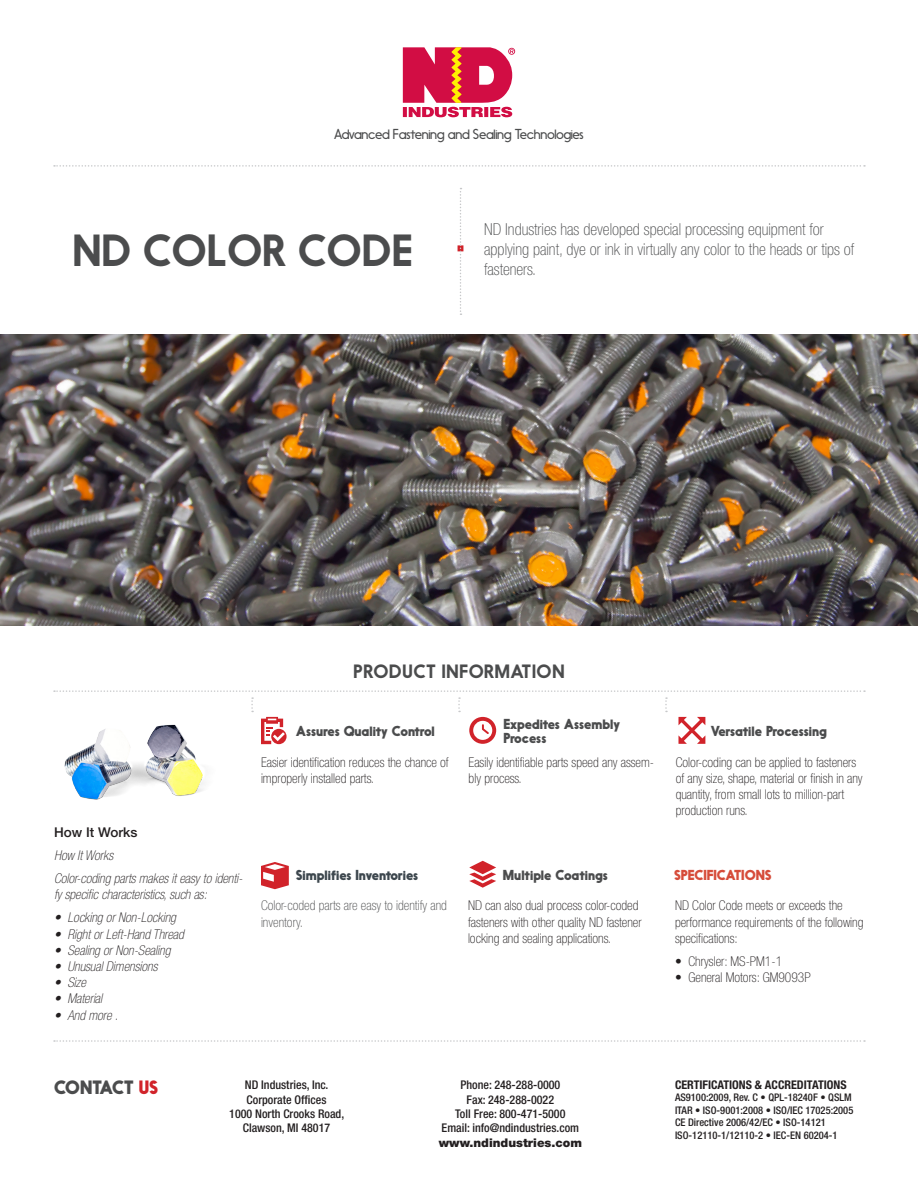
<style>
.page{position:relative;width:918px;height:1188px;background:#fff}
.page>*{position:absolute;margin:0;border:0;box-sizing:border-box;transform-origin:0 0}
.t1{font:42px "Nanami";letter-spacing:-.025em;color:#4b4c4d}
.t2{font:18px "Nanami";color:#4b4c4d}
.t3{font:900 18px "Nanami";letter-spacing:-.005em;color:#4b4c4d}
.t4{font:100 condensed 16.5px/19.8px "Helvetica Neue LT Pro";color:#4b4c4d}
.t5{font:100 condensed 13.5px/16.2px "Helvetica Neue LT Pro";color:#231f20}
.t6{font:italic 100 condensed 13.5px/16.2px "Helvetica Neue LT Pro";color:#231f20}
.t7{font:900 13.5px/13.5px "Nanami";letter-spacing:-.01em;color:#4b4c4d}
.t8{font:100 condensed 13.5px/16.2px "Helvetica Neue LT Pro";color:#4b4c4d}
.t9{font:300 13.5px "Nanami";letter-spacing:-.025em;color:#4b4c4d}
.t10{font:900 13.5px "Nanami";letter-spacing:-.005em;color:#3d474e}
.t11{font:900 13.5px "Nanami";color:#d64c3a}
.t12{font:500 13.5px "Helvetica Neue LT Pro";color:#231f20}
.t13{font:500 condensed 12px "Helvetica Neue LT Pro";color:#231f20}
.t14{font:700 condensed 12px "Helvetica Neue LT Pro";color:#231f20}
.t15{font:900 12px "Helvetica Neue LT Pro";color:#231f20}
.t16{font:500 condensed 10.5px "Helvetica Neue LT Pro";color:#231f20}
.s1{color:#d1232a}
</style>
<div class="page">
<svg style="left:403px;top:47px;width:112px;height:70px"></svg>
<svg style="left:54px;top:1040px;width:811px;height:2px"></svg>
<svg style="left:54px;top:165px;width:811px;height:2px"></svg>
<svg style="left:458px;top:188px;width:5px;height:127px"></svg>
<img style="left:0;top:335px;width:918px;height:291px">
<img style="left:64px;top:744px;width:140px;height:56px">
<svg style="left:54px;top:690px;width:811px;height:54px"></svg>
<svg style="left:261px;top:862px;width:28px;height:27px"></svg>
<svg style="left:469px;top:861px;width:27px;height:27px"></svg>
<p class="t9" style="left:334px;top:126px;width:251px">Advanced Fastening and Sealing Technologies</p>
<p class="t1" style="left:72px;top:225px;width:343px">ND COLOR CODE</p>
<p class="t4" style="left:484px;top:220px;width:372px">ND Industries has developed special processing equipment for applying paint, dye or ink in virtually any color to the heads or tips of fasteners.</p>
<p class="t2" style="left:353px;top:661px;width:213px">PRODUCT INFORMATION</p>
<p class="t12" style="left:54px;top:824px;width:85px">How It Works</p>
<p class="t6" style="left:54px;top:848px;width:61px">How It Works</p>
<p class="t6" style="left:54px;top:871px;width:190px">Color-coding parts makes it easy to identi&shy;fy specific characteristics, such as:</p>
<p class="t6" style="left:54px;top:910px;width:123px">• Locking or Non-Locking</p>
<p class="t6" style="left:54px;top:926px;width:131px">• Right or Left-Hand Thread</p>
<p class="t6" style="left:54px;top:942px;width:118px">• Sealing or Non-Sealing</p>
<p class="t6" style="left:54px;top:959px;width:105px">• Unusual Dimensions</p>
<p class="t6" style="left:54px;top:975px;width:33px">• Size</p>
<p class="t6" style="left:54px;top:991px;width:50px">• Material</p>
<p class="t6" style="left:54px;top:1007px;width:66px">• And more .</p>
<p class="t7" style="left:504px;top:717px;width:118px">Expedites Assembly<br>Process</p>
<p class="t7" style="left:296px;top:724px;width:140px">Assures Quality Control</p>
<p class="t7" style="left:711px;top:724px;width:118px">Versatile Processing</p>
<p class="t5" style="left:261px;top:754px;width:189px">Easier identification reduces the chance of improperly installed parts.</p>
<p class="t5" style="left:676px;top:754px;width:188px">Color-coding can be applied to fasteners of any size, shape, material or finish in any quantity, from small lots to million-part production runs.</p>
<p class="t5" style="left:469px;top:754px;width:187px">Easily identifiable parts speed any assem&shy;bly process.</p>
<p class="t10" style="left:296px;top:867px;width:124px">Simplifies Inventories</p>
<p class="t7" style="left:503px;top:868px;width:106px">Multiple Coatings</p>
<p class="t11" style="left:674px;top:867px;width:99px">SPECIFICATIONS</p>
<p class="t8" style="left:261px;top:898px;width:187px">Color-coded parts are easy to identify and inventory.</p>
<p class="t5" style="left:468px;top:898px;width:175px">ND can also dual process color-coded fasteners with other quality ND fastener locking and sealing applications.</p>
<p class="t5" style="left:675px;top:898px;width:190px">ND Color Code meets or exceeds the performance requirements of the following specifications:</p>
<p class="t5" style="left:675px;top:953px;width:109px">• Chrysler: MS-PM1-1</p>
<p class="t5" style="left:675px;top:970px;width:137px">• General Motors: GM9093P</p>
<p class="t3" style="left:54px;top:1076px;width:106px">CONTACT <span class="s1">US</span></p>
<p class="t13" style="left:245px;top:1078px;width:85px">ND Industries, Inc.</p>
<p class="t13" style="left:247px;top:1092px;width:81px">Corporate Offices</p>
<p class="t13" style="left:229px;top:1106px;width:117px">1000 North Crooks Road,</p>
<p class="t13" style="left:243px;top:1121px;width:89px">Clawson, MI 48017</p>
<p class="t13" style="left:460px;top:1078px;width:102px">Phone: 248-288-0000</p>
<p class="t13" style="left:467px;top:1092px;width:89px">Fax: 248-288-0022</p>
<p class="t13" style="left:455px;top:1106px;width:112px">Toll Free: 800-471-5000</p>
<p class="t13" style="left:442px;top:1121px;width:139px">Email: info@ndindustries.com</p>
<p class="t15" style="left:439px;top:1135px;width:145px">www.ndindustries.com</p>
<p class="t14" style="left:675px;top:1077px;width:173px">CERTIFICATIONS &amp; ACCREDITATIONS</p>
<p class="t16" style="left:675px;top:1091px;width:178px">AS9100:2009, Rev. C • QPL-18240F • QSLM</p>
<p class="t16" style="left:675px;top:1104px;width:180px">ITAR • ISO-9001:2008 • ISO/IEC 17025:2005</p>
<p class="t16" style="left:675px;top:1116px;width:152px">CE Directive 2006/42/EC • ISO-14121</p>
<p class="t16" style="left:675px;top:1129px;width:164px">ISO-12110-1/12110-2 • IEC-EN 60204-1</p>
</div>
